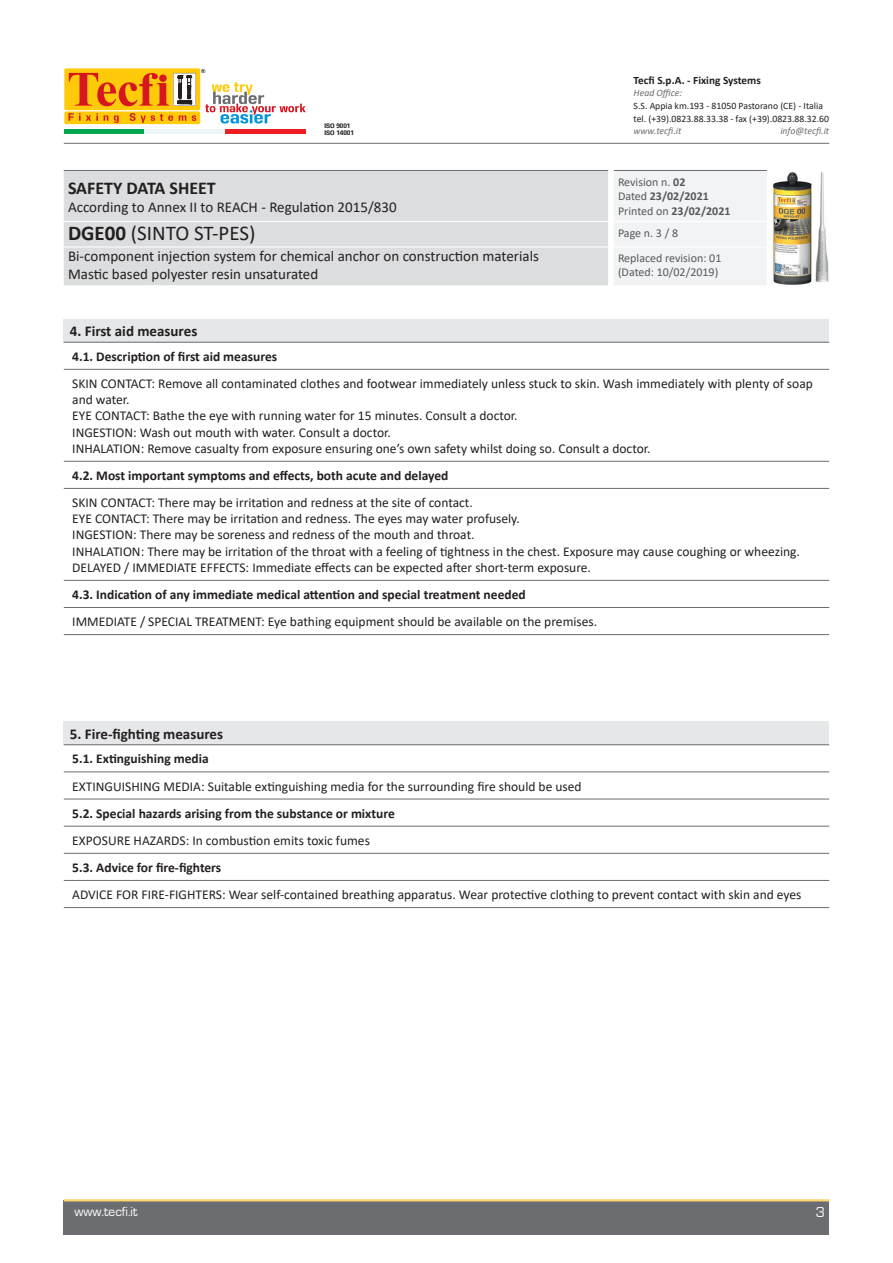
<style>
.page{position:relative;width:893px;height:1263px;background:#fff}
.page>*{position:absolute;margin:0;border:0;box-sizing:border-box;transform-origin:0 0}
.t1{font:21px "Calibri";color:#231f20}
.t2{font:700 18px "Calibri";color:#231f20}
.t3{font:15px/18px "Calibri";color:#231f20}
.t4{font:700 15px "Calibri";color:#231f20}
.t5{font:15px "Eurostile";color:#fff}
.t6{font:13.5px/16.2px "Calibri";color:#231f20}
.t7{font:700 13.5px "Calibri";color:#231f20}
.t8{font:13.5px "Eurostile";color:#fff}
.t9{font:12px/14.4px "Calibri";color:#57585a}
.t10{font:700 11.25px "Calibri";color:#231f20}
.t11{font:9.75px/12.8px "Calibri";color:#231f20}
.t12{font:italic 9.75px "Calibri";color:#6c6d70}
.t13{font:700 6px/7.2px "DDTW00";color:#231f20}
.s1{font-weight:700}
</style>
<div class="page">
<div style="left:64px;top:1200px;width:765px;height:34px;background:#6c6d70"></div>
<hr style="left:64px;top:1199px;width:765px;height:2px;background:#fed772">
<img style="left:772px;top:172px;width:57px;height:113px">
<hr style="left:64px;top:143px;width:765px;height:1px;background:#6c6d70">
<div style="left:64px;top:68px;width:136px;height:42px;background:#feca0a;border-radius:2px"></div>
<div style="left:64px;top:111px;width:136px;height:13px;background:#feca0a;border-radius:2px"></div>
<svg style="left:68px;top:69px;width:238px;height:55px"></svg>
<hr style="left:64px;top:130px;width:81px;height:4px;background:#00a54f">
<hr style="left:145px;top:130px;width:80px;height:4px;background:#eff6f9">
<hr style="left:225px;top:130px;width:81px;height:4px;background:#ee1d23">
<div style="left:64px;top:171px;width:544px;height:114px;background:#dcdddf"></div>
<hr style="left:64px;top:170px;width:544px;height:1px;background:#6c6d70">
<hr style="left:64px;top:221px;width:544px;height:1px;background:#fff">
<hr style="left:64px;top:247px;width:544px;height:1px;background:#fff">
<div style="left:614px;top:171px;width:153px;height:114px;background:#f2f3f4"></div>
<hr style="left:614px;top:170px;width:153px;height:1px;background:#6c6d70">
<hr style="left:614px;top:221px;width:153px;height:1px;background:#fff">
<hr style="left:614px;top:247px;width:153px;height:1px;background:#fff">
<div style="left:64px;top:319px;width:765px;height:23px;background:#e6e7e9"></div>
<hr style="left:64px;top:342px;width:765px;height:1px;background:#6c6d70">
<hr style="left:64px;top:369px;width:765px;height:1px;background:#6c6d70">
<hr style="left:64px;top:461px;width:765px;height:1px;background:#6c6d70">
<hr style="left:64px;top:488px;width:765px;height:1px;background:#6c6d70">
<hr style="left:64px;top:580px;width:765px;height:1px;background:#6c6d70">
<hr style="left:64px;top:607px;width:765px;height:1px;background:#6c6d70">
<hr style="left:64px;top:634px;width:765px;height:1px;background:#6c6d70">
<div style="left:64px;top:721px;width:765px;height:24px;background:#e6e7e9"></div>
<hr style="left:64px;top:744px;width:765px;height:1px;background:#6c6d70">
<hr style="left:64px;top:772px;width:765px;height:1px;background:#6c6d70">
<hr style="left:64px;top:799px;width:765px;height:1px;background:#6c6d70">
<hr style="left:64px;top:826px;width:765px;height:1px;background:#6c6d70">
<hr style="left:64px;top:853px;width:765px;height:1px;background:#6c6d70">
<hr style="left:64px;top:880px;width:765px;height:1px;background:#6c6d70">
<hr style="left:64px;top:907px;width:765px;height:1px;background:#6c6d70">
<p class="t13" style="left:324px;top:122px;width:31px">ISO 9001<br>ISO 14001</p>
<h2 class="t2" style="left:68px;top:175px;width:149px">SAFETY DATA SHEET</h2>
<p class="t3" style="left:68px;top:197px;width:330px">According to Annex II to REACH - Regulation 2015/830</p>
<h1 class="t1" style="left:68px;top:219px;width:189px"><span class="s1">DGE00</span> (SINTO ST-PES)</h1>
<p class="t3" style="left:68px;top:246px;width:472px">Bi-component injection system for chemical anchor on construction materials<br>Mastic based polyester resin unsaturated</p>
<p class="t10" style="left:634px;top:72px;width:129px">Tecfi S.p.A. - Fixing Systems</p>
<p class="t12" style="left:634px;top:86px;width:50px">Head Office:</p>
<p class="t11" style="left:634px;top:99px;width:197px">S.S. Appia km.193 - 81050 Pastorano (CE) - Italia tel. (+39).0823.88.33.38 - fax (+39).0823.88.32.60</p>
<p class="t12" style="left:634px;top:124px;width:49px">www.tecfi.it</p>
<p class="t12" style="left:780px;top:124px;width:50px">info@tecfi.it</p>
<p class="t9" style="left:618px;top:175px;width:114px">Revision n. <span class="s1">02<br></span>Dated <span class="s1">23/02/2021<br></span>Printed on <span class="s1">23/02/2021</span></p>
<p class="t9" style="left:618px;top:220px;width:105px;line-height:24.8px">Page n. 3 / 8<br>Replaced revision: 01</p>
<p class="t9" style="left:618px;top:264px;width:102px">(Dated: 10/02/2019)</p>
<p class="t4" style="left:70px;top:321px;width:129px">4. First aid measures</p>
<p class="t7" style="left:72px;top:347px;width:206px">4.1. Description of first aid measures</p>
<p class="t6" style="left:72px;top:375px;width:742px">SKIN CONTACT: Remove all contaminated clothes and footwear immediately unless stuck to skin. Wash immediately with plenty of soap and water.<br>EYE CONTACT: Bathe the eye with running water for 15 minutes. Consult a doctor.<br>INGESTION: Wash out mouth with water. Consult a doctor.<br>INHALATION: Remove casualty from exposure ensuring one’s own safety whilst doing so. Consult a doctor.</p>
<p class="t7" style="left:72px;top:466px;width:378px">4.2. Most important symptoms and effects, both acute and delayed</p>
<p class="t6" style="left:72px;top:494px;width:729px">SKIN CONTACT: There may be irritation and redness at the site of contact.<br>EYE CONTACT: There may be irritation and redness. The eyes may water profusely.<br>INGESTION: There may be soreness and redness of the mouth and throat.<br>INHALATION: There may be irritation of the throat with a feeling of tightness in the chest. Exposure may cause coughing or wheezing.<br>DELAYED / IMMEDIATE EFFECTS: Immediate effects can be expected after short-term exposure.</p>
<p class="t7" style="left:72px;top:585px;width:455px">4.3. Indication of any immediate medical attention and special treatment needed</p>
<p class="t6" style="left:72px;top:613px;width:526px">IMMEDIATE / SPECIAL TREATMENT: Eye bathing equipment should be available on the premises.</p>
<p class="t4" style="left:70px;top:723px;width:155px">5. Fire-fighting measures</p>
<p class="t7" style="left:72px;top:749px;width:138px">5.1. Extinguishing media</p>
<p class="t6" style="left:72px;top:778px;width:511px">EXTINGUISHING MEDIA: Suitable extinguishing media for the surrounding fire should be used</p>
<p class="t7" style="left:72px;top:804px;width:324px">5.2. Special hazards arising from the substance or mixture</p>
<p class="t6" style="left:72px;top:832px;width:299px">EXPOSURE HAZARDS: In combustion emits toxic fumes</p>
<p class="t7" style="left:72px;top:858px;width:151px">5.3. Advice for fire-fighters</p>
<p class="t6" style="left:72px;top:886px;width:731px">ADVICE FOR FIRE-FIGHTERS: Wear self-contained breathing apparatus. Wear protective clothing to prevent contact with skin and eyes</p>
<p class="t8" style="left:74px;top:1205px;width:65px">www.tecfi.it</p>
<p class="t5" style="left:816px;top:1203px;width:11px">3</p>
</div>
